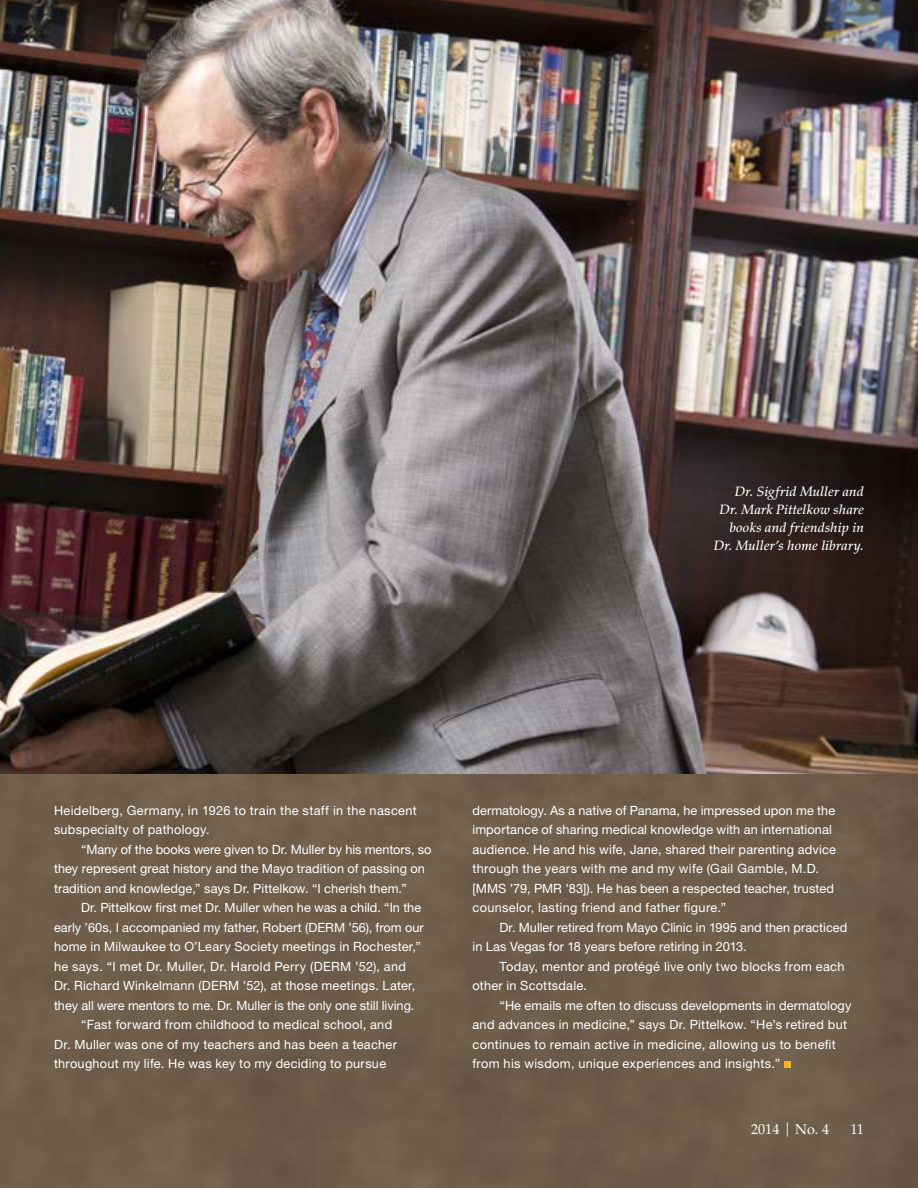
<style>
.page{position:relative;width:918px;height:1188px;background:#fff}
.page>*{position:absolute;margin:0;border:0;box-sizing:border-box;transform-origin:0 0}
.t1{font:14.25px "Palatino LT Std";color:#fff}
.t2{font:italic 500 13.5px/18px "Palatino LT Std";letter-spacing:.005em;color:#fff;text-align:right}
.t3{font:12.75px/19.5px "Helvetica Neue LT Std";letter-spacing:.015em;color:#fff}
</style>
<div class="page">
<div style="left:0;top:774px;width:918px;height:414px;background:#6e5d4a"></div>
<div style="left:784px;top:1062px;width:7px;height:6px;background:#fab023"></div>
<img style="left:0;top:0;width:918px;height:774px">
<p class="t2" style="left:714px;top:482px;width:152px">Dr. Sigfrid Muller and<br>Dr. Mark Pittelkow share books and friendship in<br>Dr. Muller’s home library.</p>
<p class="t3" style="left:54px;top:800px;width:364px">Heidelberg, Germany, in 1926 to train the staff in the nascent subspecialty of pathology.</p>
<p class="t3" style="left:54px;top:839px;width:379px;text-indent:27px">“Many of the books were given to Dr. Muller by his mentors, so they represent great history and the Mayo tradition of passing on tradition and knowledge,” says Dr. Pittelkow. “I cherish them.”</p>
<p class="t3" style="left:81px;top:898px;width:342px">Dr. Pittelkow first met Dr. Muller when he was a child. “In the</p>
<p class="t3" style="left:54px;top:917px;width:371px">early ’60s, I accompanied my father, Robert (DERM ’56), from our</p>
<p class="t3" style="left:54px;top:937px;width:368px">home in Milwaukee to O’Leary Society meetings in Rochester,”</p>
<p class="t3" style="left:54px;top:956px;width:354px">he says. “I met Dr. Muller, Dr. Harold Perry (DERM ’52), and</p>
<p class="t3" style="left:54px;top:976px;width:363px">Dr. Richard Winkelmann (DERM ’52), at those meetings. Later,</p>
<p class="t3" style="left:54px;top:995px;width:362px">they all were mentors to me. Dr. Muller is the only one still living.</p>
<p class="t3" style="left:81px;top:1015px;width:313px">“Fast forward from childhood to medical school, and</p>
<p class="t3" style="left:54px;top:1034px;width:344px">Dr. Muller was one of my teachers and has been a teacher</p>
<p class="t3" style="left:54px;top:1054px;width:334px">throughout my life. He was key to my deciding to pursue</p>
<p class="t3" style="left:472px;top:800px;width:365px">dermatology. As a native of Panama, he impressed upon me the importance of sharing medical knowledge with an international audience. He and his wife, Jane, shared their parenting advice through the years with me and my wife (Gail Gamble, M.D. [MMS ’79, PMR ’83]). He has been a respected teacher, trusted counselor, lasting friend and father figure.”</p>
<p class="t3" style="left:472px;top:917px;width:376px;text-indent:27px">Dr. Muller retired from Mayo Clinic in 1995 and then practiced in Las Vegas for 18 years before retiring in 2013.</p>
<p class="t3" style="left:472px;top:956px;width:374px;text-indent:27px">Today, mentor and protégé live only two blocks from each other in Scottsdale.</p>
<p class="t3" style="left:472px;top:995px;width:380px;text-indent:27px">“He emails me often to discuss developments in dermatology and advances in medicine,” says Dr. Pittelkow. “He’s retired but continues to remain active in medicine, allowing us to benefit from his wisdom, unique experiences and insights.”</p>
<p class="t1" style="left:751px;top:1121px;width:80px">2014 | No. 4</p>
<p class="t1" style="left:851px;top:1121px;width:15px">11</p>
</div>
